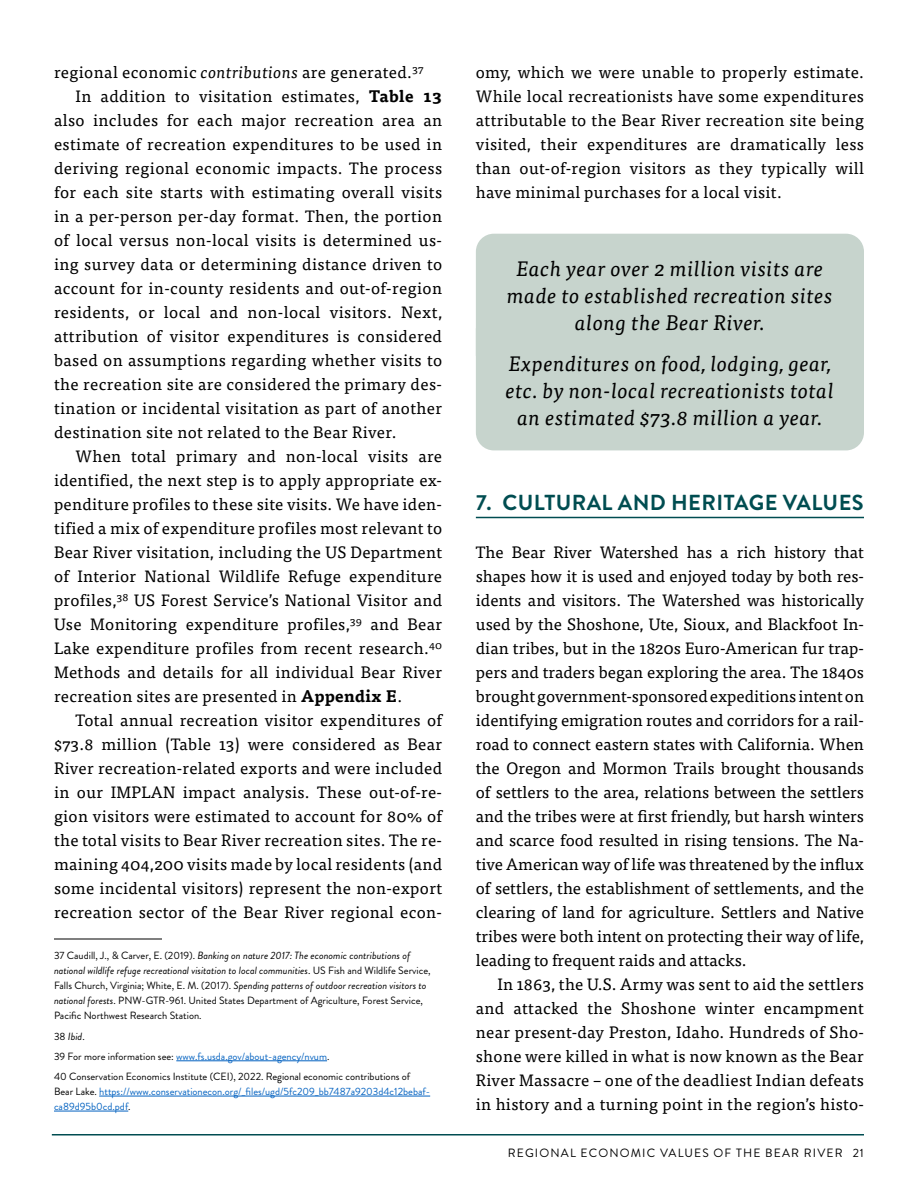
<style>
.page{position:relative;width:918px;height:1188px;background:#fff}
.page>*{position:absolute;margin:0;border:0;box-sizing:border-box;transform-origin:0 0}
.t1{font:700 21.75px "Brandon Grotesque";letter-spacing:.02em;color:#004d51}
.pull_quote_bottom{font:italic 21px/27px "Tisa Pro";letter-spacing:.025em;color:#000;text-align:center}
.pull_quote_top{font:italic 21px/27px "Tisa Pro";letter-spacing:.025em;color:#000;text-align:center}
.tx{font:16.5px/24px "Tisa Pro";letter-spacing:.02em;color:#000;text-align:justify}
.tx_no_indent{font:16.5px/24px "Tisa Pro";color:#000;text-align:justify}
.t2{font:12px "Brandon Grotesque";letter-spacing:.095em;color:#000}
.footnote{font:10.5px/15px "Brandon Grotesque";color:#000}
.footnote-2{font:10.5px/15px "Brandon Grotesque";color:#0563c1}
.footnote-3{font:italic 10.5px "Brandon Grotesque";color:#000}
.s1{font-style:italic}
.s2{font-weight:700}
.s3{font-style:normal}
.s4{color:#000}
</style>
<div class="page">
<hr style="left:52px;top:1134px;width:812px;height:2px;background:#004d51">
<hr style="left:54px;top:939px;width:108px;height:1px;background:#000">
<hr style="left:176px;top:1061px;width:151px;height:1px;background:#0563c1">
<hr style="left:99px;top:1096px;width:331px;height:1px;background:#0563c1">
<hr style="left:54px;top:1111px;width:74px;height:1px;background:#0563c1">
<div style="left:476px;top:234px;width:388px;height:94px;background:#c7d4cd"></div>
<div style="left:476px;top:328px;width:388px;height:122px;background:#c7d4cd"></div>
<hr style="left:476px;top:517px;width:388px;height:1px;background:#004d51">
<p class="tx" style="left:54px;top:59px;width:371px">regional economic <span class="s1">contributions</span> are generated.<sup>37</sup></p>
<p class="tx" style="left:54px;top:83px;width:390px;text-indent:22px">In addition to visitation estimates, <span class="s2">Table 13 </span>also includes for each major recreation area an estimate of recreation expenditures to be used in deriving regional economic impacts. The process for each site starts with estimating overall visits in a per-person per-day format. Then, the portion of local versus non-local visits is determined us&shy;ing survey data or determining distance driven to account for in-county residents and out-of-region residents, or local and non-local visitors. Next, attribution of visitor expenditures is considered based on assumptions regarding whether visits to the recreation site are considered the primary des&shy;tination or incidental visitation as part of another destination site not related to the Bear River.</p>
<p class="tx" style="left:54px;top:443px;width:390px;text-indent:22px">When total primary and non-local visits are identified, the next step is to apply appropriate ex&shy;penditure profiles to these site visits. We have iden&shy;tified a mix of expenditure profiles most relevant to Bear River visitation, including the US Department of Interior National Wildlife Refuge expenditure profiles,<sup>38</sup> US Forest Service’s National Visitor and Use Monitoring expenditure profiles,<sup>39</sup> and Bear Lake expenditure profiles from recent research.<sup>40<br></sup>Methods and details for all individual Bear River recreation sites are presented in <span class="s2">Appendix E</span>.</p>
<p class="tx" style="left:54px;top:707px;width:390px;text-indent:22px">Total annual recreation visitor expenditures of $73.8 million (Table 13) were considered as Bear River recreation-related exports and were included in our IMPLAN impact analysis. These out-of-re&shy;gion visitors were estimated to account for 80% of the total visits to Bear River recreation sites. The re&shy;maining 404,200 visits made by local residents (and some incidental visitors) represent the non-export recreation sector of the Bear River regional econ-</p>
<p class="footnote" style="left:54px;top:948px;width:378px">37 Caudill, J., &amp; Carver, E. (2019). <span class="s1">Banking on nature 2017: The economic contributions of national wildlife refuge recreational visitation to local communities</span>. US Fish and Wildlife Service, Falls Church, Virginia; White, E. M. (2017). <span class="s1">Spending patterns of outdoor recreation visitors to national forests</span>. PNW-GTR-961. United States Department of Agriculture, Forest Service, Pacific Northwest Research Station.</p>
<p class="footnote-3" style="left:54px;top:1029px;width:32px"><span class="s3">38</span> Ibid<span class="s3">.</span></p>
<p class="footnote-2" style="left:54px;top:1049px;width:277px"><span class="s4">39 For more information see:</span> www.fs.usda.gov/about-agency/nvum<span class="s4">.</span></p>
<p class="footnote-2" style="left:54px;top:1069px;width:378px"><span class="s4">40 Conservation Economics Institute (CEI), 2022. Regional economic contributions of<br>Bear Lake.</span> https://www.conservationecon.org/_files/ugd/5fc209_bb7487a9203d4c12bebaf&shy;ca89d95b0cd.pdf<span class="s4">.</span></p>
<p class="tx" style="left:476px;top:59px;width:390px">omy, which we were unable to properly estimate.<br>While local recreationists have some expenditures attributable to the Bear River recreation site being visited, their expenditures are dramatically less than out-of-region visitors as they typically will have minimal purchases for a local visit.</p>
<p class="pull_quote_top" style="left:507px;top:254px;width:327px">Each year over 2 million visits are made to established recreation sites along the Bear River.</p>
<p class="pull_quote_bottom" style="left:506px;top:348px;width:330px">Expenditures on food, lodging, gear, etc. by non-local recreationists total an estimated $73.8 million a year.</p>
<p class="t1" style="left:476px;top:487px;width:389px">7. CULTURAL AND HERITAGE VALUES</p>
<p class="tx_no_indent" style="left:476px;top:539px;width:390px">The Bear River Watershed has a rich history that shapes how it is used and enjoyed today by both res&shy;idents and visitors. The Watershed was historically used by the Shoshone, Ute, Sioux, and Blackfoot In&shy;dian tribes, but in the 1820s Euro-American fur trap&shy;pers and traders began exploring the area. The 1840s brought government-sponsored expeditions intent on identifying emigration routes and corridors for a rail&shy;road to connect eastern states with California. When the Oregon and Mormon Trails brought thousands of settlers to the area, relations between the settlers and the tribes were at first friendly, but harsh winters and scarce food resulted in rising tensions. The Na&shy;tive American way of life was threatened by the influx of settlers, the establishment of settlements, and the clearing of land for agriculture. Settlers and Native tribes were both intent on protecting their way of life, leading to frequent raids and attacks.</p>
<p class="tx" style="left:476px;top:971px;width:390px;text-indent:22px">In 1863, the U.S. Army was sent to aid the settlers and attacked the Shoshone winter encampment near present-day Preston, Idaho. Hundreds of Sho&shy;shone were killed in what is now known as the Bear River Massacre – one of the deadliest Indian defeats in history and a turning point in the region’s histo-</p>
<p class="t2" style="left:508px;top:1145px;width:358px">REGIONAL ECONOMIC VALUES OF THE BEAR RIVER 21</p>
</div>
